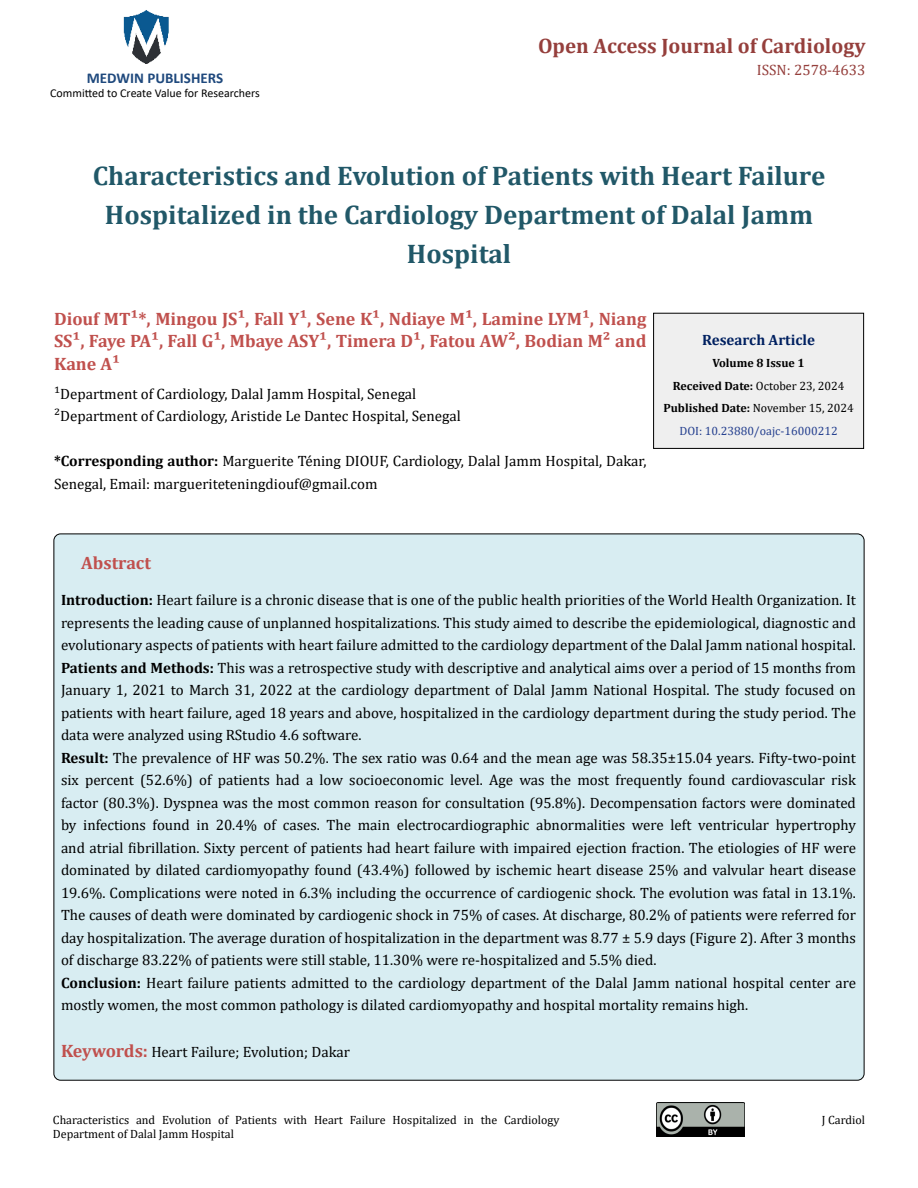
<style>
.page{position:relative;width:918px;height:1188px;background:#fff}
.page>*{position:absolute;margin:0;border:0;box-sizing:border-box;transform-origin:0 0}
.t1{font:700 27px/39px "Cambria";color:#215868;text-align:center}
.t2{font:700 21px "Cambria";color:#953f3c}
.t3{font:700 18px/22.5px "Cambria";color:#c0504d;text-align:justify}
.t4{font:15px/22.5px "Cambria";color:#000}
.t5{font:700 15px "Calibri";color:#1f497d}
.t6{font:700 15px "Cambria";color:#002060}
.t7{font:15px "Cambria";color:#953f3c}
.t8{font:12px/14.4px "Cambria";color:#000}
.t9{font:700 12px/22.5px "Cambria";color:#000;text-align:center}
.t10{font:12px "Calibri";color:#000}
.s1{font-weight:700}
.s2{font-weight:400}
.s3{font-weight:400;color:#25408f}
.s4{font-weight:700;font-size:18px;color:#c0504d}
</style>
<div class="page">
<img style="left:123px;top:10px;width:46px;height:54px">
<img style="left:656px;top:1103px;width:89px;height:33px">
<div style="left:654px;top:313px;width:210px;height:135px;background:#efefef"></div>
<div style="left:653px;top:313px;width:211px;height:136px;border:1px solid #000"></div>
<div style="left:54px;top:534px;width:810px;height:546px;background:#d8edf2;border-radius:7px"></div>
<p class="t5" style="left:87px;top:67px;width:138px">MEDWIN PUBLISHERS</p>
<p class="t10" style="left:50px;top:85px;width:211px">Committed to Create Value for Researchers</p>
<h2 class="t2" style="left:538px;top:31px;width:329px">Open Access Journal of Cardiology</h2>
<p class="t7" style="left:757px;top:62px;width:110px">ISSN: 2578-4633</p>
<h1 class="t1" style="left:93px;top:156px;width:734px">Characteristics and Evolution of Patients with Heart Failure<br>Hospitalized in the Cardiology Department of Dalal Jamm<br>Hospital</h1>
<p class="t3" style="left:54px;top:307px;width:594px">Diouf MT¹*, Mingou JS¹, Fall Y¹, Sene K¹, Ndiaye M¹, Lamine LYM¹, Niang SS¹, Faye PA¹, Fall G¹, Mbaye ASY¹, Timera D¹, Fatou AW², Bodian M² and Kane A¹</p>
<p class="t4" style="left:54px;top:382px;width:408px">¹Department of Cardiology, Dalal Jamm Hospital, Senegal<br>²Department of Cardiology, Aristide Le Dantec Hospital, Senegal</p>
<p class="t4" style="left:54px;top:450px;width:594px"><span class="s1">*Corresponding author:</span> Marguerite Téning DIOUF, Cardiology, Dalal Jamm Hospital, Dakar,<br>Senegal, Email: margueriteteningdiouf@gmail.com</p>
<p class="t6" style="left:702px;top:329px;width:114px">Research Article</p>
<p class="t9" style="left:663px;top:352px;width:192px">Volume 8 Issue 1<br>Received Date: <span class="s2">October 23, 2024<br></span>Published Date: <span class="s2">November 15, 2024<br></span><span class="s3">DOI: 10.23880/oajc-16000212</span></p>
<p class="t3" style="left:81px;top:551px;width:71px">Abstract</p>
<p class="t4" style="left:61px;top:589px;width:797px"><span class="s1">Introduction:</span> Heart failure is a chronic disease that is one of the public health priorities of the World Health Organization. It represents the leading cause of unplanned hospitalizations. This study aimed to describe the epidemiological, diagnostic and evolutionary aspects of patients with heart failure admitted to the cardiology department of the Dalal Jamm national hospital.<br><span class="s1">Patients and Methods:</span> This was a retrospective study with descriptive and analytical aims over a period of 15 months from January 1, 2021 to March 31, 2022 at the cardiology department of Dalal Jamm National Hospital. The study focused on patients with heart failure, aged 18 years and above, hospitalized in the cardiology department during the study period. The data were analyzed using RStudio 4.6 software.<br><span class="s1">Result:</span> The prevalence of HF was 50.2%. The sex ratio was 0.64 and the mean age was 58.35±15.04 years. Fifty-two-point six percent (52.6%) of patients had a low socioeconomic level. Age was the most frequently found cardiovascular risk factor (80.3%). Dyspnea was the most common reason for consultation (95.8%). Decompensation factors were dominated by infections found in 20.4% of cases. The main electrocardiographic abnormalities were left ventricular hypertrophy and atrial fibrillation. Sixty percent of patients had heart failure with impaired ejection fraction. The etiologies of HF were dominated by dilated cardiomyopathy found (43.4%) followed by ischemic heart disease 25% and valvular heart disease 19.6%. Complications were noted in 6.3% including the occurrence of cardiogenic shock. The evolution was fatal in 13.1%.<br>The causes of death were dominated by cardiogenic shock in 75% of cases. At discharge, 80.2% of patients were referred for day hospitalization. The average duration of hospitalization in the department was 8.77 ± 5.9 days (Figure 2). After 3 months of discharge 83.22% of patients were still stable, 11.30% were re-hospitalized and 5.5% died.<br><span class="s1">Conclusion:</span> Heart failure patients admitted to the cardiology department of the Dalal Jamm national hospital center are mostly women, the most common pathology is dilated cardiomyopathy and hospital mortality remains high.</p>
<p class="t4" style="left:61px;top:1040px;width:291px"><span class="s4">Keywords:</span> Heart Failure; Evolution; Dakar</p>
<p class="t8" style="left:53px;top:1113px;width:508px">Characteristics and Evolution of Patients with Heart Failure Hospitalized in the Cardiology<br>Department of Dalal Jamm Hospital</p>
<p class="t8" style="left:822px;top:1113px;width:45px">J Cardiol</p>
</div>
